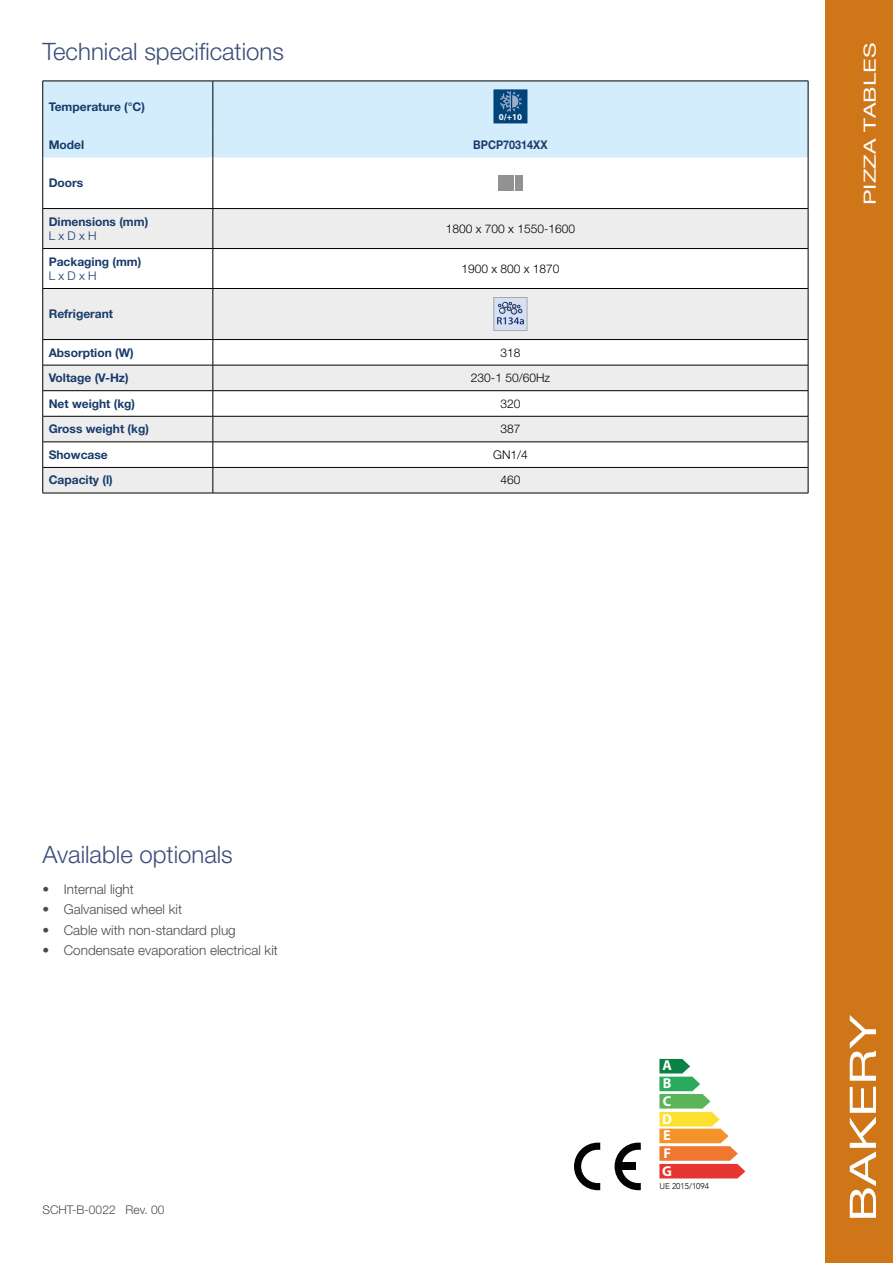
<style>
.page{position:relative;width:893px;height:1263px;background:#fff}
.page>*{position:absolute;margin:0;border:0;box-sizing:border-box;transform-origin:0 0}
.t1{font:36.75px "Helvetica Neue LT Pro";color:#fff;scale:1.43 1}
.t2{font:300 24px "Helvetica Neue LT Pro";color:#3b4e7b}
.t3{font:16.8px "Helvetica Neue LT Pro";color:#fff;scale:1.43 1}
.t4{font:700 14.4px/17.5px "Myriad Pro";color:#fff;text-align:justify}
.t5{font:300 13.5px "Helvetica Neue LT Pro";color:#4a4a49}
.t6{font:700 12px "Helvetica Neue LT Std";color:#183b6a}
.t7{font:300 12px "Helvetica Neue LT Std";color:#000}
.t8{font:300 12px "Helvetica Neue LT Pro";color:#4a4a49}
.t9{font:700 12px "Helvetica Neue LT Std";color:#183b6a;scale:.9 1}
.t10{font:300 12px "Helvetica Neue LT Std";color:#183b6a}
.t11{font:700 9px "Myriad Pro";color:#fff}
.t12{font:300 8.4px "Avenir";color:#020203}
</style>
<div class="page">
<div style="left:825px;top:0;width:68px;height:1263px;background:#ce7618"></div>
<div style="left:43px;top:82px;width:765px;height:76px;background:#d4edfc"></div>
<svg style="left:43px;top:209px;width:765px;height:284px;fill:#ededed"></svg>
<hr style="left:43px;top:81px;width:170px;height:1px;background:#000">
<hr style="left:42px;top:81px;width:1px;height:51px;background:#000">
<hr style="left:213px;top:81px;width:595px;height:1px;background:#000">
<hr style="left:213px;top:81px;width:1px;height:51px;background:#000">
<hr style="left:808px;top:81px;width:1px;height:51px;background:#000">
<svg style="left:42px;top:132px;width:1px;height:26px"></svg>
<svg style="left:213px;top:132px;width:1px;height:26px"></svg>
<svg style="left:808px;top:132px;width:1px;height:26px"></svg>
<hr style="left:42px;top:158px;width:1px;height:50px;background:#000">
<hr style="left:213px;top:158px;width:1px;height:50px;background:#000">
<hr style="left:808px;top:158px;width:1px;height:50px;background:#000">
<hr style="left:43px;top:208px;width:170px;height:1px;background:#000">
<hr style="left:42px;top:209px;width:1px;height:39px;background:#000">
<hr style="left:213px;top:208px;width:595px;height:1px;background:#000">
<hr style="left:213px;top:209px;width:1px;height:39px;background:#000">
<hr style="left:808px;top:209px;width:1px;height:39px;background:#000">
<hr style="left:43px;top:248px;width:170px;height:1px;background:#000">
<hr style="left:42px;top:249px;width:1px;height:39px;background:#000">
<hr style="left:213px;top:248px;width:595px;height:1px;background:#000">
<hr style="left:213px;top:249px;width:1px;height:39px;background:#000">
<hr style="left:808px;top:249px;width:1px;height:39px;background:#000">
<hr style="left:43px;top:288px;width:170px;height:1px;background:#000">
<hr style="left:42px;top:289px;width:1px;height:50px;background:#000">
<hr style="left:213px;top:288px;width:595px;height:1px;background:#000">
<hr style="left:213px;top:289px;width:1px;height:50px;background:#000">
<hr style="left:808px;top:289px;width:1px;height:50px;background:#000">
<hr style="left:43px;top:339px;width:170px;height:1px;background:#000">
<hr style="left:213px;top:339px;width:595px;height:1px;background:#000">
<hr style="left:43px;top:365px;width:170px;height:1px;background:#000">
<hr style="left:213px;top:365px;width:595px;height:1px;background:#000">
<hr style="left:43px;top:390px;width:170px;height:1px;background:#000">
<hr style="left:213px;top:390px;width:595px;height:1px;background:#000">
<hr style="left:43px;top:416px;width:170px;height:1px;background:#000">
<hr style="left:213px;top:416px;width:595px;height:1px;background:#000">
<hr style="left:43px;top:442px;width:170px;height:1px;background:#000">
<hr style="left:213px;top:442px;width:595px;height:1px;background:#000">
<hr style="left:43px;top:467px;width:170px;height:1px;background:#000">
<svg style="left:42px;top:340px;width:1px;height:153px"></svg>
<hr style="left:213px;top:467px;width:595px;height:1px;background:#000">
<svg style="left:213px;top:340px;width:1px;height:153px"></svg>
<svg style="left:808px;top:340px;width:1px;height:153px"></svg>
<hr style="left:43px;top:493px;width:170px;height:1px;background:#000">
<hr style="left:213px;top:493px;width:595px;height:1px;background:#000">
<div style="left:493px;top:89px;width:34px;height:34px;background:#00447a"></div>
<svg style="left:500px;top:91px;width:22px;height:21px"></svg>
<div style="left:498px;top:175px;width:8px;height:16px;background:#929292"></div>
<div style="left:507px;top:175px;width:7px;height:16px;background:#929292"></div>
<div style="left:515px;top:175px;width:8px;height:16px;background:#929292"></div>
<svg style="left:493px;top:297px;width:34px;height:34px"></svg>
<svg style="left:574px;top:1142px;width:26px;height:48px"></svg>
<svg style="left:615px;top:1142px;width:26px;height:48px"></svg>
<svg style="left:659px;top:1059px;width:86px;height:119px"></svg>
<h2 class="t2" style="left:43px;top:36px;width:243px">Technical specifications</h2>
<p class="t6" style="left:49px;top:99px;width:98px">Temperature (°C)</p>
<p class="t11" style="left:499px;top:112px;width:25px">0/+10</p>
<p class="t6" style="left:49px;top:137px;width:37px">Model</p>
<p class="t9" style="left:473px;top:137px;width:84px">BPCP70314XX</p>
<p class="t6" style="left:49px;top:176px;width:36px">Doors</p>
<p class="t6" style="left:49px;top:214px;width:101px">Dimensions (mm)</p>
<p class="t10" style="left:49px;top:228px;width:49px">L x D x H</p>
<p class="t7" style="left:446px;top:221px;width:131px">1800 x 700 x 1550-1600</p>
<p class="t6" style="left:49px;top:254px;width:94px">Packaging (mm)</p>
<p class="t10" style="left:49px;top:268px;width:49px">L x D x H</p>
<p class="t7" style="left:461px;top:261px;width:100px">1900 x 800 x 1870</p>
<p class="t6" style="left:49px;top:307px;width:66px">Refrigerant</p>
<p class="t6" style="left:49px;top:345px;width:86px">Absorption (W)</p>
<p class="t7" style="left:500px;top:345px;width:22px">318</p>
<p class="t6" style="left:49px;top:370px;width:82px">Voltage (V-Hz)</p>
<p class="t7" style="left:471px;top:371px;width:81px">230-1 50/60Hz</p>
<p class="t6" style="left:49px;top:396px;width:88px">Net weight (kg)</p>
<p class="t7" style="left:500px;top:396px;width:22px">320</p>
<p class="t6" style="left:49px;top:422px;width:102px">Gross weight (kg)</p>
<p class="t7" style="left:500px;top:422px;width:22px">387</p>
<p class="t6" style="left:49px;top:447px;width:61px">Showcase</p>
<p class="t7" style="left:493px;top:447px;width:36px">GN1/4</p>
<p class="t6" style="left:49px;top:473px;width:65px">Capacity (l)</p>
<p class="t7" style="left:500px;top:473px;width:22px">460</p>
<h3 class="t3" style="left:860px;top:205px;width:115px;rotate:-90deg">PIZZA TABLES</h3>
<h2 class="t2" style="left:43px;top:840px;width:192px">Available optionals</h2>
<p class="t5" style="left:43px;top:881px;width:93px">• Internal light</p>
<p class="t5" style="left:43px;top:901px;width:141px">• Galvanised wheel kit</p>
<p class="t5" style="left:43px;top:921px;width:195px">• Cable with non-standard plug</p>
<p class="t5" style="left:43px;top:942px;width:237px">• Condensate evaporation electrical kit</p>
<p class="t8" style="left:43px;top:1202px;width:123px">SCHT-B-0022 Rev. 00</p>
<p class="t4" style="left:662px;top:1057px;width:12px">A B C D E F G</p>
<p class="t12" style="left:659px;top:1181px;width:51px">UE 2015/1094</p>
<h1 class="t1" style="left:841px;top:1222px;width:146px;rotate:-90deg">BAKERY</h1>
</div>
